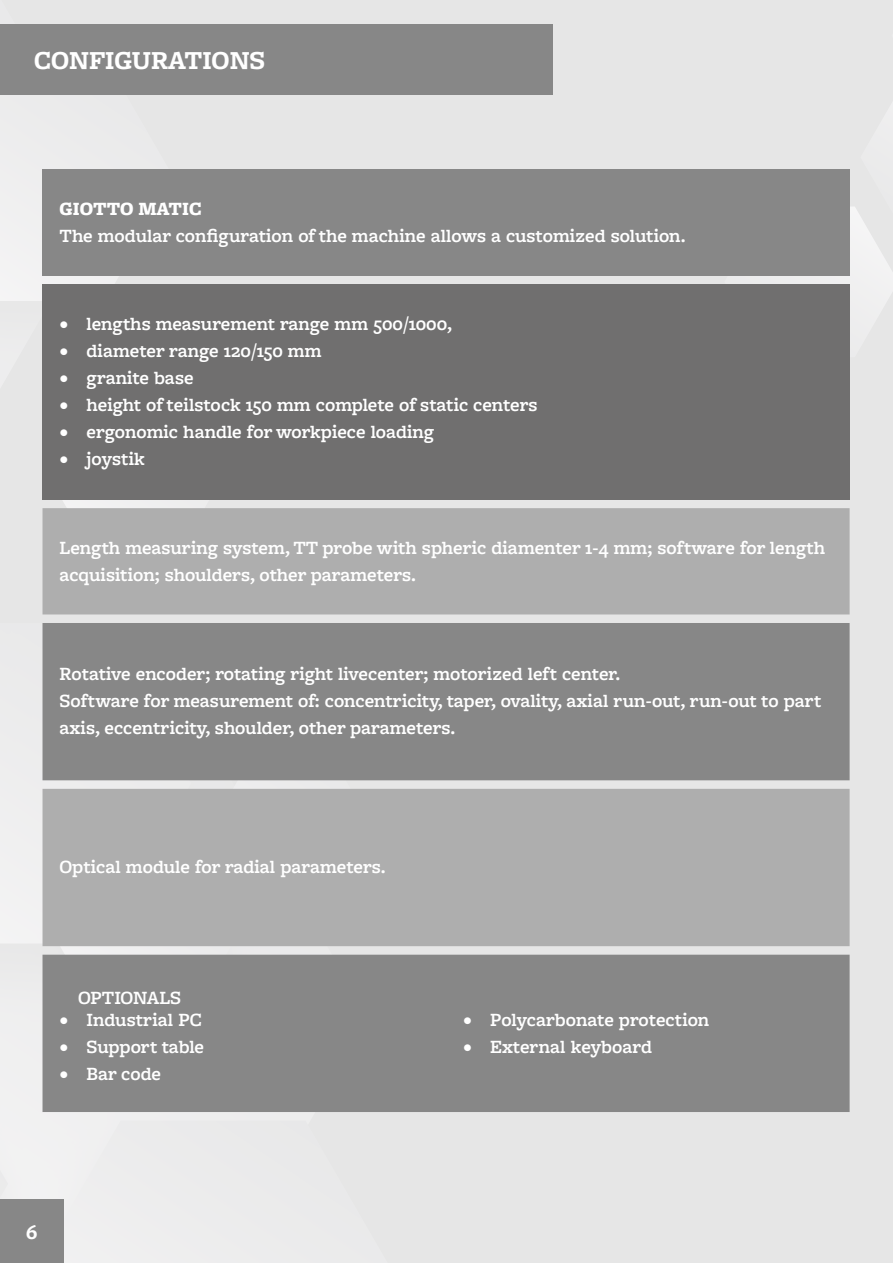
<style>
.page{position:relative;width:893px;height:1263px;background:#e6e6e6}
.page>*{position:absolute;margin:0;border:0;box-sizing:border-box;transform-origin:0 0}
.t1{font:700 27px "Freight Macro Pro";color:#fff}
.t2{font:700 21px "Freight Macro Pro";color:#fff}
.t3{font:600 19.5px/27px "Freight Macro Pro";color:#fff}
.t4{font:900 19.5px "Freight Macro Pro";color:#fff}
</style>
<div class="page">
<svg style="left:847px;top:207px;width:46px;height:96px"></svg>
<div style="left:0;top:851px;width:26px;height:92px;background:#f2f2f2"></div>
<div style="left:60px;top:1120px;width:33px;height:143px;background:#f0f0f0"></div>
<div style="left:0;top:169px;width:115px;height:132px;background:#f1f1f1"></div>
<div style="left:0;top:1064px;width:60px;height:135px;background:#f1f1f2"></div>
<svg style="left:0;top:1148px;width:8px;height:51px"></svg>
<div style="left:26px;top:851px;width:17px;height:215px;background:#efeff0"></div>
<img style="left:42px;top:384px;width:1px;height:215px">
<svg style="left:63px;top:500px;width:75px;height:8px"></svg>
<div style="left:0;top:1199px;width:64px;height:64px;background:#878787"></div>
<div style="left:0;top:24px;width:553px;height:71px;background:#878787"></div>
<div style="left:43px;top:169px;width:807px;height:107px;background:#878787"></div>
<div style="left:43px;top:284px;width:807px;height:216px;background:#706f6f"></div>
<div style="left:43px;top:508px;width:807px;height:107px;background:#aeaeae"></div>
<svg style="left:43px;top:623px;width:807px;height:489px;background:#969696"></svg>
<h1 class="t1" style="left:34px;top:42px;width:233px">CONFIGURATIONS</h1>
<p class="t4" style="left:60px;top:195px;width:144px">GIOTTO MATIC</p>
<p class="t3" style="left:60px;top:221px;width:628px">The modular configuration of the machine allows a customized solution.</p>
<p class="t3" style="left:60px;top:310px;width:394px">• lengths measurement range mm 500/1000,</p>
<p class="t3" style="left:60px;top:337px;width:264px">• diameter range 120/150 mm</p>
<p class="t3" style="left:60px;top:364px;width:136px">• granite base</p>
<p class="t3" style="left:60px;top:391px;width:480px">• height of teilstock 150 mm complete of static centers</p>
<p class="t3" style="left:60px;top:418px;width:376px">• ergonomic handle for workpiece loading</p>
<p class="t3" style="left:60px;top:445px;width:87px">• joystik</p>
<p class="t3" style="left:60px;top:533px;width:767px">Length measuring system, TT probe with spheric diamenter 1-4 mm; software for length acquisition; shoulders, other parameters.</p>
<p class="t3" style="left:60px;top:660px;width:763px">Rotative encoder; rotating right livecenter; motorized left center.<br>Software for measurement of: concentricity, taper, ovality, axial run-out, run-out to part axis, eccentricity, shoulder, other parameters.</p>
<p class="t3" style="left:60px;top:853px;width:328px">Optical module for radial parameters.</p>
<p class="t3" style="left:78px;top:983px;width:104px">OPTIONALS</p>
<p class="t3" style="left:60px;top:1005px;width:144px">• Industrial PC</p>
<p class="t3" style="left:60px;top:1032px;width:146px">• Support table</p>
<p class="t3" style="left:60px;top:1059px;width:103px">• Bar code</p>
<p class="t2" style="left:26px;top:1217px;width:13px">6</p>
<p class="t3" style="left:463px;top:1005px;width:248px">• Polycarbonate protection</p>
<p class="t3" style="left:463px;top:1032px;width:191px">• External keyboard</p>
</div>
